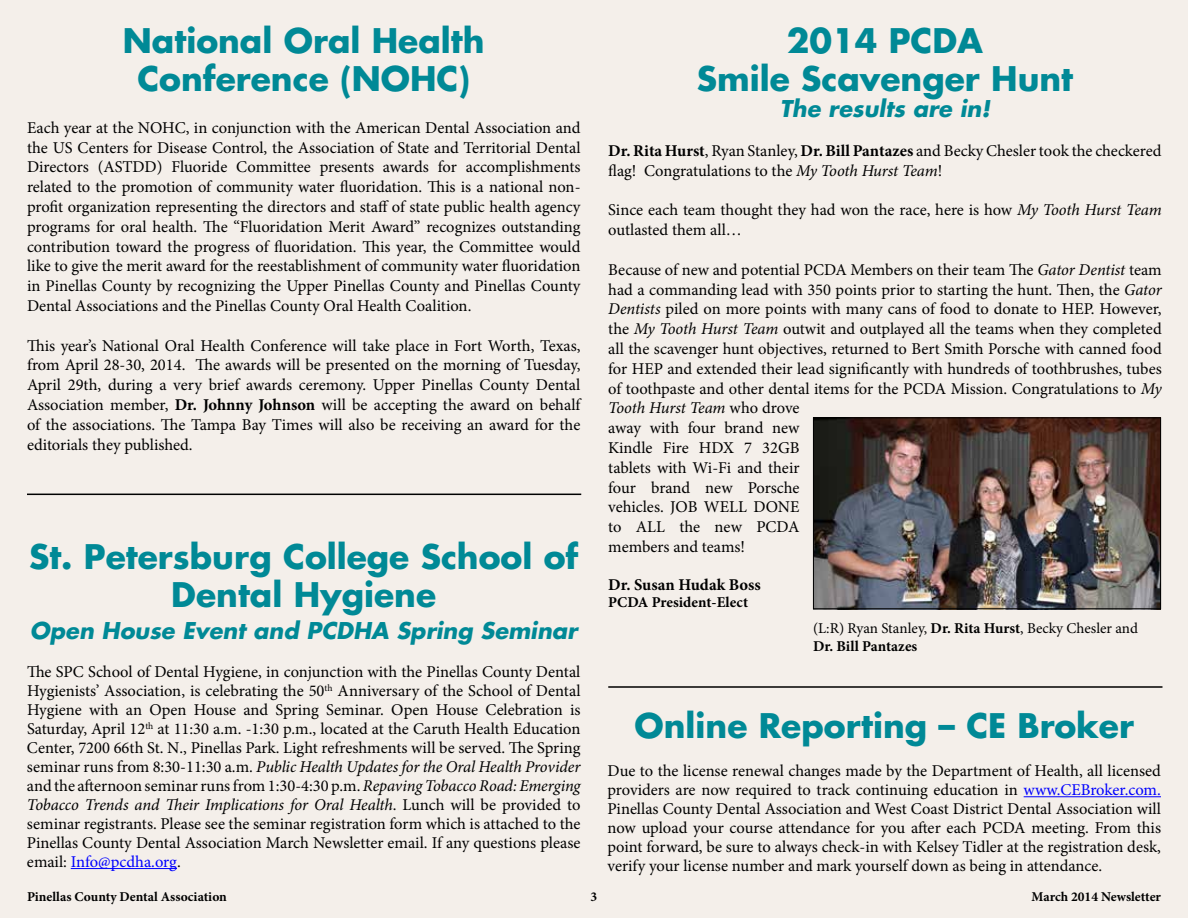
<style>
.page{position:relative;width:1188px;height:918px;background:#f4efea}
.page>*{position:absolute;margin:0;border:0;box-sizing:border-box;transform-origin:0 0}
.t1{font:700 33px/38px "Futura";color:#008996;text-align:center}
.t2{font:italic 700 22.5px "Futura";color:#008996}
.t3{font:16.5px/19.8px "Minion Pro";letter-spacing:-.005em;color:#000;text-align:justify}
.t4{font:700 16.5px "Minion Pro";color:#000}
.t5{font:15px/18px "Minion Pro";color:#000}
.t6{font:700 15px "Minion Pro";color:#000}
.t7{font:700 13.5px "Minion Pro";color:#000}
.s1{font-weight:700}
.s2{font-style:italic}
.s3{color:#00f}
</style>
<div class="page">
<img style="left:815px;top:419px;width:344px;height:188px">
<div style="left:813px;top:417px;width:348px;height:192px;border:1px solid #000"></div>
<hr style="left:71px;top:868px;width:106px;height:1px;background:#00f">
<hr style="left:1024px;top:796px;width:137px;height:1px;background:#00f">
<hr style="left:608px;top:686px;width:554px;height:2px;background:#000">
<hr style="left:27px;top:494px;width:554px;height:1px;background:#000">
<h1 class="t1" style="left:123px;top:21px;width:363px">National Oral Health<br>Conference (NOHC)</h1>
<p class="t3" style="left:27px;top:118px;width:555px">Each year at the NOHC, in conjunction with the American Dental Association and the US Centers for Disease Control, the Association of State and Territorial Dental Directors (ASTDD) Fluoride Committee presents awards for accomplishments related to the promotion of community water fluoridation. This is a national non&shy;profit organization representing the directors and staff of state public health agency programs for oral health. The “Fluoridation Merit Award” recognizes outstanding contribution toward the progress of fluoridation. This year, the Committee would like to give the merit award for the reestablishment of community water fluoridation in Pinellas County by recognizing the Upper Pinellas County and Pinellas County Dental Associations and the Pinellas County Oral Health Coalition.</p>
<p class="t3" style="left:27px;top:336px;width:555px">This year’s National Oral Health Conference will take place in Fort Worth, Texas, from April 28-30, 2014. The awards will be presented on the morning of Tuesday, April 29th, during a very brief awards ceremony. Upper Pinellas County Dental Association member, <span class="s1">Dr. Johnny Johnson</span> will be accepting the award on behalf of the associations. The Tampa Bay Times will also be receiving an award for the editorials they published.</p>
<h1 class="t1" style="left:29px;top:536px;width:551px">St. Petersburg College School of<br>Dental Hygiene</h1>
<h2 class="t2" style="left:30px;top:615px;width:549px">Open House Event and PCDHA Spring Seminar</h2>
<p class="t3" style="left:27px;top:662px;width:555px;line-height:19px">The SPC School of Dental Hygiene, in conjunction with the Pinellas County Dental Hygienists’ Association, is celebrating the 50<sup>th</sup> Anniversary of the School of Dental Hygiene with an Open House and Spring Seminar. Open House Celebration is Saturday, April 12<sup>th</sup> at 11:30 a.m. -1:30 p.m., located at the Caruth Health Education Center, 7200 66th St. N., Pinellas Park. Light refreshments will be served. The Spring seminar runs from 8:30-11:30 a.m. <span class="s2">Public Health Updates for the Oral Health Provider </span>and the afternoon seminar runs from 1:30-4:30 p.m. <span class="s2">Repaving Tobacco Road: Emerging Tobacco Trends and Their Implications for Oral Health</span>. Lunch will be provided to seminar registrants. Please see the seminar registration form which is attached to the Pinellas County Dental Association March Newsletter email. If any questions please email: <span class="s3">Info@pcdha.org</span>.</p>
<h1 class="t1" style="left:697px;top:21px;width:378px">2014 PCDA<br>Smile Scavenger Hunt</h1>
<h2 class="t2" style="left:780px;top:93px;width:212px">The results are in!</h2>
<p class="t3" style="left:608px;top:141px;width:555px"><span class="s1">Dr. Rita Hurst</span>, Ryan Stanley, <span class="s1">Dr. Bill Pantazes</span> and Becky Chesler took the checkered flag! Congratulations to the <span class="s2">My Tooth Hurst Team</span>!</p>
<p class="t3" style="left:608px;top:200px;width:555px">Since each team thought they had won the race, here is how <span class="s2">My Tooth Hurst Team </span>outlasted them all…</p>
<p class="t3" style="left:608px;top:260px;width:555px;text-align:left">Because of new and potential PCDA Members on their team The <span class="s2">Gator Dentist</span> team had a commanding lead with 350 points prior to starting the hunt. Then, the <span class="s2">Gator Dentists</span> piled on more points with many cans of food to donate to HEP. However, the <span class="s2">My Tooth Hurst Team</span> outwit and outplayed all the teams when they completed all the scavenger hunt objectives, returned to Bert Smith Porsche with canned food for HEP and extended their lead significantly with hundreds of toothbrushes, tubes of toothpaste and other dental items for the PCDA Mission. Congratulations to <span class="s2">My Tooth Hurst Team</span> who drove<br>away with four brand new<br>Kindle Fire HDX 7 32GB<br>tablets with Wi-Fi and their<br>four brand new Porsche<br>vehicles. JOB WELL DONE<br>to ALL the new PCDA<br>members and teams!</p>
<p class="t4" style="left:608px;top:573px;width:154px">Dr. Susan Hudak Boss</p>
<p class="t6" style="left:608px;top:592px;width:141px">PCDA President-Elect</p>
<p class="t5" style="left:813px;top:619px;width:326px">(L:R) Ryan Stanley, <span class="s1">Dr. Rita Hurst</span>, Becky Chesler and<br><span class="s1">Dr. Bill Pantazes</span></p>
<h1 class="t1" style="left:635px;top:706px;width:501px">Online Reporting – CE Broker</h1>
<p class="t3" style="left:608px;top:761px;width:555px;line-height:18.9px">Due to the license renewal changes made by the Department of Health, all licensed providers are now required to track continuing education in <span class="s3">www.CEBroker.com.<br></span>Pinellas County Dental Association and West Coast District Dental Association will now upload your course attendance for you after each PCDA meeting. From this point forward, be sure to always check-in with Kelsey Tidler at the registration desk, verify your license number and mark yourself down as being in attendance.</p>
<p class="t7" style="left:27px;top:887px;width:201px">Pinellas County Dental Association</p>
<p class="t7" style="left:591px;top:887px;width:8px">3</p>
<p class="t7" style="left:1032px;top:887px;width:131px">March 2014 Newsletter</p>
</div>
